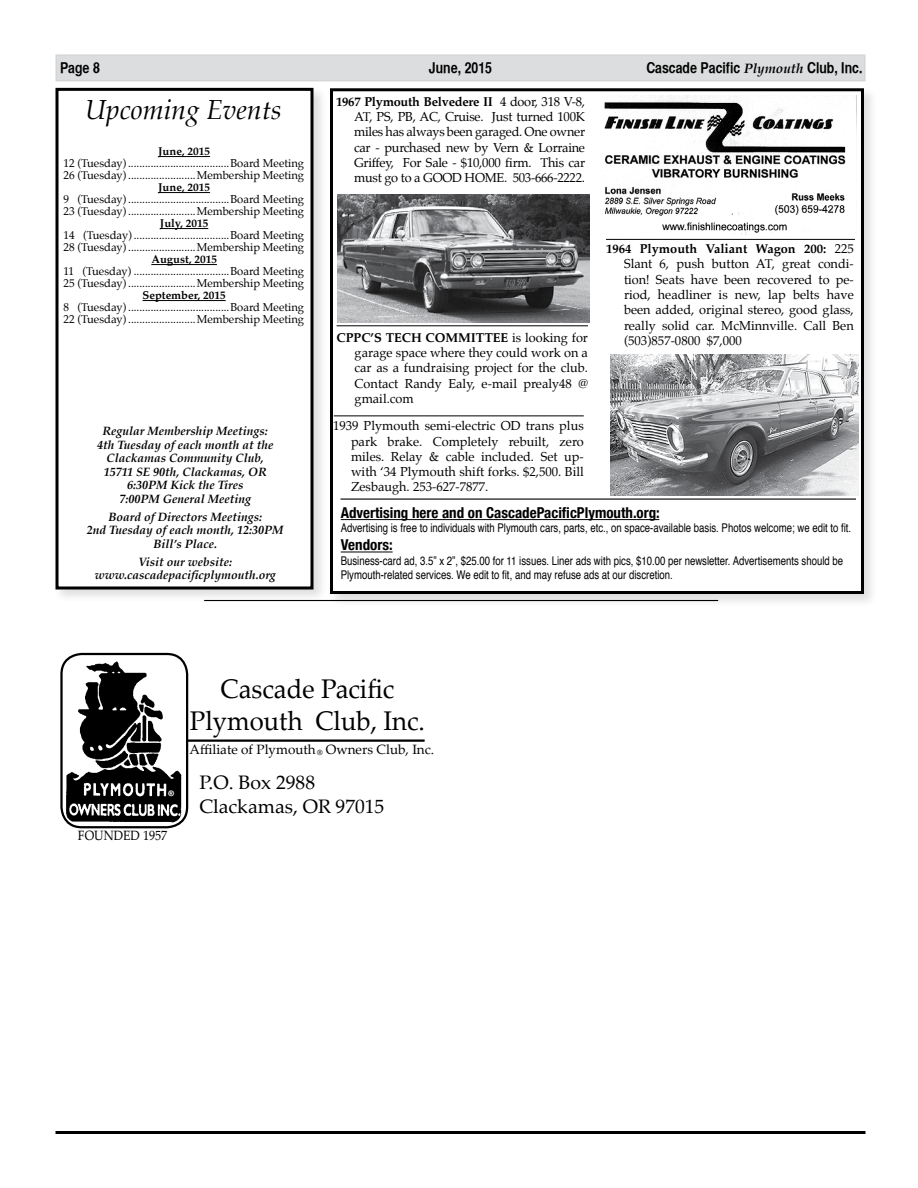
<style>
.page{position:relative;width:918px;height:1188px;background:#fff}
.page>*{position:absolute;margin:0;border:0;box-sizing:border-box;transform-origin:0 0}
.t1{font:27px/32.4px "Palatino Linotype";color:#000;text-align:center;scale:.95 1}
.t2{font:italic 27px "Palatino";color:#000}
.t3{font:19.5px/23.4px "Palatino Linotype";color:#000}
.t4{font:700 condensed 15px "Helvetica Neue";color:#000}
.t5{font:15px "Helvetica CY Bold";color:#000}
.t6{font:13.5px "Palatino Linotype";color:#000}
.t7{font:13.5px "Palatino Linotype";color:#000;scale:.9 1}
.t8{font:12.75px/15.3px "Palatino";color:#000;text-align:justify}
.t9{font:700 12.75px "Palatino";color:#000}
.t10{font:12px/14.4px "Helvetica";color:#000;scale:.8 1}
.t11{font:italic 700 12px/13.5px "Palatino";color:#000;text-align:center}
.t12{font:11.25px/12px "Palatino";color:#000}
.t13{font:700 11.25px "Palatino";color:#000}
.t14{font:700 7.5px "Palatino Linotype";color:#000}
.t15{font:700 7.5px "Helvetica";color:#fff}
.s1{font-family:"Palatino";font-weight:700;font-style:italic;font-size:13.5px}
.s2{font-weight:700}
.s3{font-weight:400}
</style>
<div class="page">
<div style="left:328px;top:86px;width:550px;height:522px;background:#000;opacity:.13"></div>
<div style="left:332px;top:90px;width:530px;height:502px;background:#fff"></div>
<div style="left:330px;top:88px;width:534px;height:506px;border:3px solid #000"></div>
<hr style="left:56px;top:1131px;width:810px;height:3px;background:#000">
<div style="left:53px;top:86px;width:274px;height:518px;background:#000;opacity:.13"></div>
<div style="left:57px;top:89px;width:255px;height:499px;background:#fff"></div>
<div style="left:56px;top:88px;width:258px;height:502px;border:3px solid #000"></div>
<div style="left:56px;top:54px;width:810px;height:27px;background:#dcddde"></div>
<hr style="left:187px;top:740px;width:238px;height:2px;background:#000">
<img style="left:64px;top:660px;width:121px;height:165px">
<div style="left:60px;top:653px;width:128px;height:175px;border:2px solid #000;border-radius:20px"></div>
<div style="left:167px;top:786px;width:12px;height:15px;background:#000;border-radius:50%"></div>
<div style="left:166px;top:785px;width:14px;height:17px;border:2px solid #000;border-radius:50%"></div>
<hr style="left:341px;top:519px;width:318px;height:1px;background:#000">
<hr style="left:341px;top:552px;width:52px;height:1px;background:#000">
<hr style="left:340px;top:499px;width:516px;height:1px;background:#000">
<hr style="left:204px;top:600px;width:514px;height:1px;background:#000">
<hr style="left:158px;top:156px;width:52px;height:1px;background:#000">
<hr style="left:158px;top:192px;width:52px;height:1px;background:#000">
<hr style="left:160px;top:228px;width:48px;height:1px;background:#000">
<hr style="left:151px;top:264px;width:66px;height:1px;background:#000">
<hr style="left:143px;top:300px;width:83px;height:1px;background:#000">
<img style="left:338px;top:194px;width:252px;height:129px">
<hr style="left:334px;top:416px;width:250px;height:1px;background:#000">
<img style="left:610px;top:355px;width:248px;height:141px">
<img style="left:604px;top:95px;width:253px;height:140px">
<hr style="left:606px;top:239px;width:249px;height:1px;background:#000">
<hr style="left:337px;top:325px;width:251px;height:1px;background:#000">
<p class="t5" style="left:60px;top:59px;width:41px">Page 8</p>
<p class="t5" style="left:429px;top:59px;width:65px">June, 2015</p>
<p class="t5" style="left:646px;top:59px;width:218px">Cascade Pacific <span class="s1">Plymouth</span> Club, Inc.</p>
<h1 class="t2" style="left:85px;top:88px;width:198px">Upcoming Events</h1>
<p class="t13" style="left:158px;top:142px;width:53px">June, 2015</p>
<p class="t12" style="left:64px;top:158px;width:242px">12 (Tuesday)....................................Board Meeting<br>26 (Tuesday)........................Membership Meeting</p>
<p class="t13" style="left:158px;top:178px;width:53px">June, 2015</p>
<p class="t12" style="left:64px;top:194px;width:242px">9 (Tuesday)....................................Board Meeting<br>23 (Tuesday)........................Membership Meeting</p>
<p class="t13" style="left:160px;top:214px;width:50px">July, 2015</p>
<p class="t12" style="left:64px;top:230px;width:242px">14 (Tuesday)..................................Board Meeting<br>28 (Tuesday)........................Membership Meeting</p>
<p class="t13" style="left:151px;top:250px;width:67px">August, 2015</p>
<p class="t12" style="left:64px;top:266px;width:242px">11 (Tuesday) ..................................Board Meeting<br>25 (Tuesday)........................Membership Meeting</p>
<p class="t13" style="left:143px;top:286px;width:85px">September, 2015</p>
<p class="t12" style="left:64px;top:302px;width:242px">8 (Tuesday)....................................Board Meeting<br>22 (Tuesday)........................Membership Meeting</p>
<p class="t11" style="left:97px;top:424px;width:178px">Regular Membership Meetings:<br>4th Tuesday of each month at the<br>Clackamas Community Club,<br>15711 SE 90th, Clackamas, OR<br>6:30PM Kick the Tires<br>7:00PM General Meeting</p>
<p class="t11" style="left:87px;top:510px;width:198px">Board of Directors Meetings:<br>2nd Tuesday of each month, 12:30PM<br>Bill’s Place.</p>
<p class="t11" style="left:95px;top:555px;width:183px">Visit our website: www.cascadepacificplymouth.org</p>
<p class="t8" style="left:354px;top:94px;width:233px;text-indent:-18px"><span class="s2">1967 Plymouth Belvedere II</span> 4 door, 318 V-8, AT, PS, PB, AC, Cruise. Just turned 100K miles has always been garaged. One owner car - purchased new by Vern &amp; Lorraine Griffey, For Sale - $10,000 firm. This car must go to a GOOD HOME. 503-666-2222.</p>
<p class="t8" style="left:624px;top:241px;width:231px;text-indent:-18px"><span class="s2">1964 Plymouth Valiant Wagon 200:</span> 225<br>Slant 6, push button AT, great condi&shy;tion! Seats have been recovered to pe&shy;riod, headliner is new, lap belts have been added, original stereo, good glass, really solid car. McMinnville. Call Ben</p>
<p class="t9" style="left:337px;top:326px;width:253px">CPPC’S TECH COMMITTEE <span class="s3">is looking for</span></p>
<p class="t8" style="left:624px;top:333px;width:119px">(503)857-0800 $7,000</p>
<p class="t8" style="left:355px;top:345px;width:235px">garage space where they could work on a car as a fundraising project for the club.<br>Contact Randy Ealy, e-mail prealy48 @ gmail.com</p>
<p class="t8" style="left:351px;top:418px;width:234px;text-indent:-18px">1939 Plymouth semi-electric OD trans plus park brake. Completely rebuilt, zero miles. Relay &amp; cable included. Set up&shy;with ‘34 Plymouth shift forks. $2,500. Bill Zesbaugh. 253-627-7877.</p>
<p class="t4" style="left:341px;top:500px;width:321px">Advertising here and on CascadePacificPlymouth.org:</p>
<p class="t10" style="left:341px;top:521px;width:640px">Advertising is free to individuals with Plymouth cars, parts, etc., on space-available basis. Photos welcome; we edit to fit.</p>
<p class="t4" style="left:341px;top:533px;width:53px">Vendors:</p>
<p class="t10" style="left:341px;top:554px;width:630px">Business-card ad, 3.5” x 2”, $25.00 for 11 issues. Liner ads with pics, $10.00 per newsletter. Advertisements should be<br>Plymouth-related services. We edit to fit, and may refuse ads at our discretion.</p>
<p class="t15" style="left:168px;top:788px;width:7px">®</p>
<p class="t7" style="left:78px;top:826px;width:101px">FOUNDED 1957</p>
<h1 class="t1" style="left:190px;top:671px;width:249px">Cascade Pacific<br>Plymouth Club, Inc.</h1>
<p class="t6" style="left:190px;top:739px;width:246px">Affiliate of Plymouth Owners Club, Inc.</p>
<h2 class="t3" style="left:199px;top:770px;width:187px">P.O. Box 2988<br>Clackamas, OR 97015</h2>
<p class="t14" style="left:317px;top:748px;width:7px">®</p>
</div>
